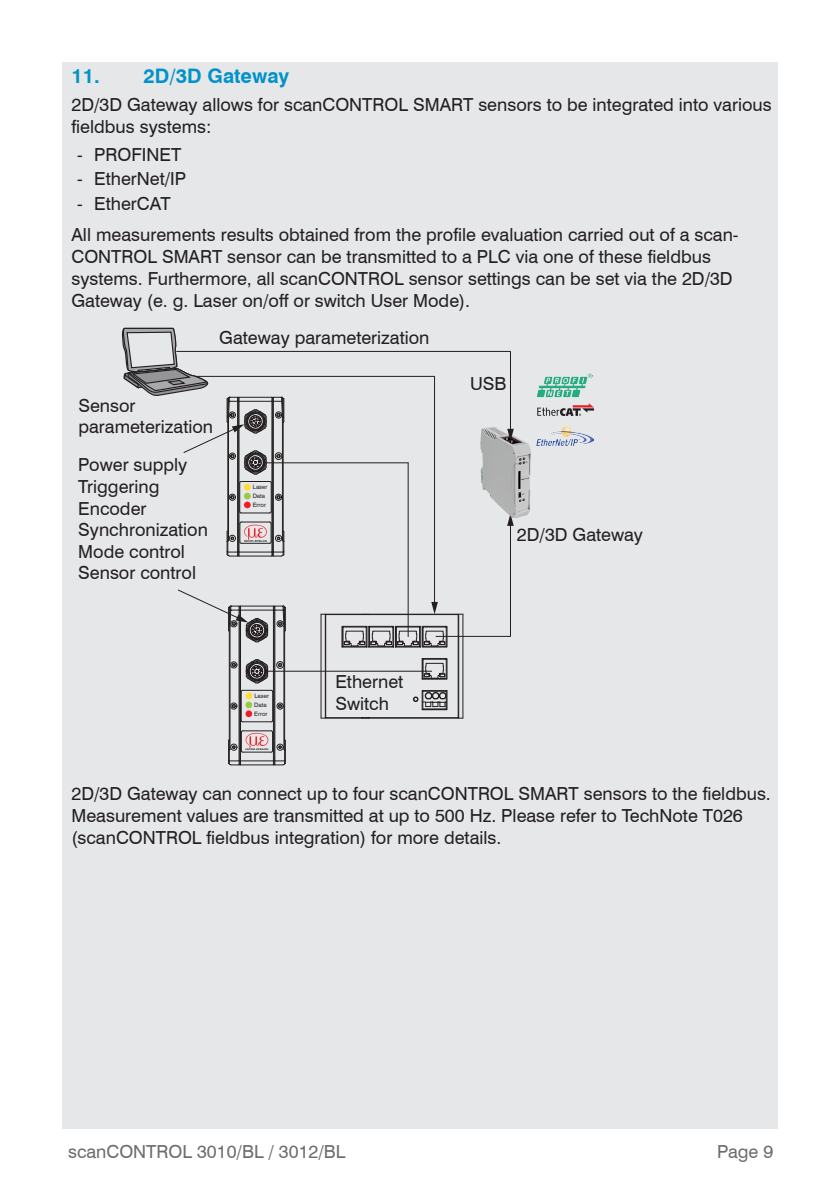
<style>
.page{position:relative;width:840px;height:1191px;background:#fff}
.page>*{position:absolute;margin:0;border:0;box-sizing:border-box;transform-origin:0 0}
.t1{font:700 20px "Swiss 721 BT";color:#0092c8}
.Fließtext{font:18px/21.6px "Swiss 721 BT";color:#231f20}
.t2{font:18px "Swiss 721 BT";color:#6c6d70}
.t3{font:6px/9.6px "Swiss 721 BT";color:#231f20}
</style>
<div class="page">
<div style="left:62px;top:62px;width:715px;height:1066px;background:#e6e7e9"></div>
<hr style="left:510px;top:523px;width:1px;height:113px;background:#231f20">
<hr style="left:462px;top:614px;width:1px;height:104px;background:#231f20">
<hr style="left:435px;top:636px;width:75px;height:1px;background:#231f20">
<hr style="left:176px;top:351px;width:334px;height:1px;background:#231f20">
<hr style="left:195px;top:376px;width:239px;height:1px;background:#231f20">
<img style="left:368px;top:350px;width:226px;height:197px">
<hr style="left:510px;top:351px;width:1px;height:80px;background:#231f20">
<svg style="left:507px;top:429px;width:6px;height:12px"></svg>
<hr style="left:434px;top:376px;width:1px;height:228px;background:#231f20">
<svg style="left:320px;top:602px;width:142px;height:117px"></svg>
<hr style="left:266px;top:462px;width:142px;height:1px;background:#231f20">
<hr style="left:266px;top:671px;width:165px;height:1px;background:#231f20">
<hr style="left:407px;top:463px;width:1px;height:173px;background:#231f20">
<svg style="left:230px;top:661px;width:7px;height:7px"></svg>
<hr style="left:284px;top:626px;width:1px;height:123px;background:#231f20">
<hr style="left:229px;top:626px;width:1px;height:123px;background:#231f20">
<svg style="left:276px;top:661px;width:7px;height:8px"></svg>
<hr style="left:283px;top:626px;width:1px;height:123px;background:#231f20">
<hr style="left:240px;top:610px;width:1px;height:151px;background:#231f20">
<hr style="left:273px;top:610px;width:1px;height:150px;background:#231f20">
<hr style="left:274px;top:610px;width:1px;height:151px;background:#231f20">
<hr style="left:238px;top:610px;width:1px;height:151px;background:#231f20">
<hr style="left:239px;top:610px;width:1px;height:150px;background:#231f20">
<svg style="left:178px;top:589px;width:108px;height:53px"></svg>
<svg style="left:245px;top:659px;width:23px;height:24px"></svg>
<svg style="left:230px;top:689px;width:54px;height:33px"></svg>
<div style="left:245px;top:702px;width:7px;height:6px;border:1px solid #99ca3b;border-radius:50%"></div>
<svg style="left:228px;top:730px;width:58px;height:35px"></svg>
<hr style="left:227px;top:417px;width:1px;height:123px;background:#231f20">
<hr style="left:228px;top:417px;width:1px;height:123px;background:#231f20">
<hr style="left:282px;top:417px;width:1px;height:123px;background:#231f20">
<hr style="left:271px;top:401px;width:1px;height:151px;background:#231f20">
<hr style="left:272px;top:401px;width:1px;height:151px;background:#231f20">
<hr style="left:273px;top:401px;width:1px;height:151px;background:#231f20">
<hr style="left:237px;top:401px;width:1px;height:151px;background:#231f20">
<hr style="left:238px;top:401px;width:1px;height:151px;background:#231f20">
<svg style="left:121px;top:327px;width:163px;height:148px"></svg>
<svg style="left:229px;top:481px;width:53px;height:32px"></svg>
<svg style="left:226px;top:521px;width:58px;height:36px"></svg>
<img style="left:536px;top:426px;width:57px;height:19px">
<img style="left:535px;top:370px;width:57px;height:30px">
<p class="t1" style="left:71px;top:64px;width:219px">11. 2D/3D Gateway</p>
<p class="Fließtext" style="left:71px;top:93px;width:701px">2D/3D Gateway allows for scanCONTROL SMART sensors to be integrated into various fieldbus systems:</p>
<p class="Fließtext" style="left:77px;top:143px;width:106px">- PROFINET</p>
<p class="Fließtext" style="left:77px;top:168px;width:110px">- EtherNet/IP</p>
<p class="Fließtext" style="left:77px;top:193px;width:95px">- EtherCAT</p>
<p class="Fließtext" style="left:71px;top:223px;width:668px">All measurements results obtained from the profile evaluation carried out of a scan-CONTROL SMART sensor can be transmitted to a PLC via one of these fieldbus systems. Furthermore, all scanCONTROL sensor settings can be set via the 2D/3D Gateway (e. g. Laser on/off or switch User Mode).</p>
<p class="Fließtext" style="left:219px;top:327px;width:211px">Gateway parameterization</p>
<p class="Fließtext" style="left:78px;top:394px;width:136px">Sensor parameterization</p>
<p class="Fließtext" style="left:78px;top:454px;width:131px">Power supply<br>Triggering<br>Encoder<br>Synchronization<br>Mode control<br>Sensor control</p>
<p class="t3" style="left:252px;top:482px;width:16px">Laser<br>Data</p>
<p class="t3" style="left:252px;top:500px;width:15px">Error</p>
<p class="t3" style="left:254px;top:690px;width:16px">Laser<br>Data</p>
<p class="t3" style="left:254px;top:709px;width:15px">Error</p>
<p class="Fließtext" style="left:335px;top:670px;width:69px">Ethernet<br>Switch</p>
<p class="Fließtext" style="left:470px;top:372px;width:38px">USB</p>
<p class="Fließtext" style="left:516px;top:524px;width:127px">2D/3D Gateway</p>
<p class="Fließtext" style="left:71px;top:782px;width:700px">2D/3D Gateway can connect up to four scanCONTROL SMART sensors to the fieldbus.<br>Measurement values are transmitted at up to 500 Hz. Please refer to TechNote T026 (scanCONTROL fieldbus integration) for more details.</p>
<p class="t2" style="left:68px;top:1140px;width:279px">scanCONTROL 3010/BL / 3012/BL</p>
<p class="t2" style="left:716px;top:1140px;width:57px">Page 9</p>
</div>
